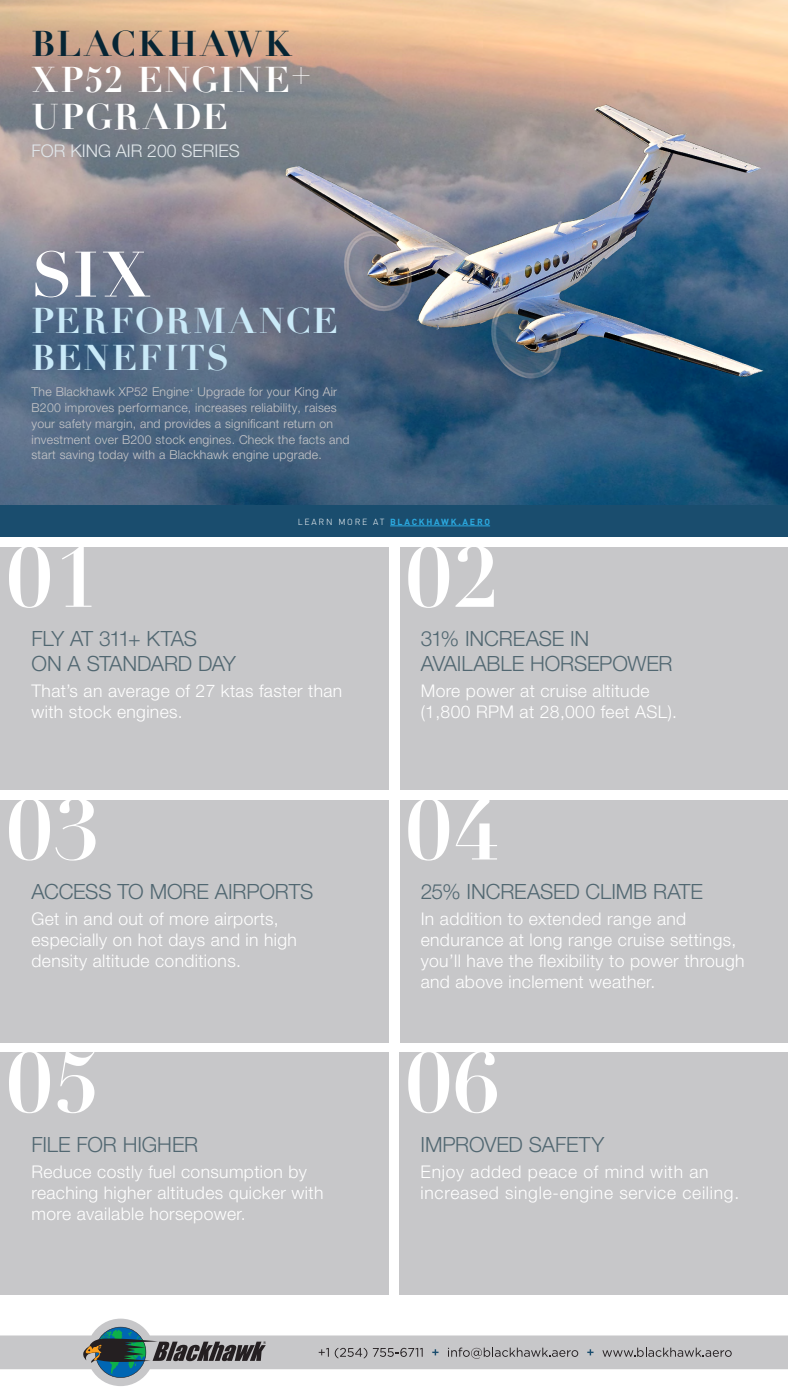
<style>
.page{position:relative;width:788px;height:1400px;background:#fff}
.page>*{position:absolute;margin:0;border:0;box-sizing:border-box;transform-origin:0 0}
.t1{font:700 84px "Didot";letter-spacing:.01em;color:#fff}
.t2{font:700 63px "Didot";color:#fff}
.t3{font:700 35px/36.8px "Didot";letter-spacing:.05em;color:#caeaf8}
.t4{font:700 35px/36.8px "Didot";letter-spacing:.05em;color:#fff}
.t5{font:700 35px "Didot";letter-spacing:.06em;color:#062534}
.t6{font:300 21px/24.5px "Helvetica Neue LT Pro";letter-spacing:-.01em;color:#516771}
.t7{font:300 21px/24.5px "Helvetica Neue LT Pro";letter-spacing:-.03em;color:#516771}
.t8{font:300 17.5px/21px "Helvetica Neue LT Pro";letter-spacing:.02em;color:#fff}
.t9{font:300 17.5px/21px "Helvetica Neue LT Pro";letter-spacing:.04em;color:#fff}
.t10{font:300 17.5px "Helvetica Neue LT Pro";color:#e1e7eb}
.t11{font:300 12.25px/15.8px "Helvetica Neue LT Pro";letter-spacing:.02em;color:#c7c7c9}
.t12{font:700 8.75px "DIN";letter-spacing:.2em;color:#2babe2}
.s1{font-weight:300;color:#fff}
</style>
<div class="page">
<img style="left:0;top:0;width:788px;height:505px">
<div style="left:0;top:547px;width:388px;height:242px;background:#c7c7c9"></div>
<div style="left:399px;top:800px;width:388px;height:242px;background:#c7c7c9"></div>
<div style="left:399px;top:547px;width:388px;height:242px;background:#c7c7c9"></div>
<div style="left:0;top:1053px;width:388px;height:242px;background:#c7c7c9"></div>
<div style="left:0;top:800px;width:388px;height:242px;background:#c7c7c9"></div>
<div style="left:399px;top:1053px;width:389px;height:242px;background:#c7c7c9"></div>
<svg style="left:0;top:1319px;width:788px;height:67px"></svg>
<svg style="left:82px;top:1327px;width:184px;height:51px"></svg>
<svg style="left:318px;top:1348px;width:11px;height:9px"></svg>
<svg style="left:335px;top:1348px;width:32px;height:11px"></svg>
<svg style="left:373px;top:1348px;width:49px;height:9px"></svg>
<svg style="left:432px;top:1349px;width:6px;height:6px"></svg>
<svg style="left:448px;top:1348px;width:130px;height:11px"></svg>
<svg style="left:587px;top:1349px;width:6px;height:6px"></svg>
<svg style="left:602px;top:1348px;width:129px;height:9px"></svg>
<div style="left:0;top:505px;width:788px;height:32px;background:#1a4d6e"></div>
<hr style="left:390px;top:525px;width:100px;height:1px;background:#2babe2">
<h3 class="t5" style="left:32px;top:21px;width:261px">BLACKHAWK</h3>
<h3 class="t4" style="left:32px;top:62px;width:281px">XP52 ENGINE+<br>UPGRADE</h3>
<p class="t10" style="left:32px;top:140px;width:210px">FOR KING AIR 200 SERIES</p>
<h2 class="t2" style="left:32px;top:235px;width:120px">SIX</h2>
<h3 class="t3" style="left:32px;top:303px;width:308px">PERFORMANCE<br>BENEFITS</h3>
<p class="t11" style="left:32px;top:384px;width:319px">The Blackhawk XP52 Engine<sup>+</sup> Upgrade for your King Air B200 improves performance, increases reliability, raises your safety margin, and provides a significant return on investment over B200 stock engines. Check the facts and start saving today with a Blackhawk engine upgrade.</p>
<h1 class="t1" style="left:6px;top:524px;width:96px">01</h1>
<p class="t12" style="left:298px;top:516px;width:194px"><span class="s1">LEARN MORE AT</span> BLACKHAWK.AERO</p>
<h1 class="t1" style="left:405px;top:524px;width:96px">02</h1>
<p class="t7" style="left:32px;top:626px;width:206px">FLY AT 311+ KTAS<br>ON A STANDARD DAY</p>
<p class="t8" style="left:32px;top:680px;width:312px">That’s an average of 27 ktas faster than with stock engines.</p>
<h1 class="t1" style="left:6px;top:777px;width:96px">03</h1>
<p class="t6" style="left:32px;top:879px;width:283px">ACCESS TO MORE AIRPORTS</p>
<p class="t8" style="left:32px;top:908px;width:267px">Get in and out of more airports, especially on hot days and in high density altitude conditions.</p>
<h1 class="t1" style="left:6px;top:1030px;width:96px">05</h1>
<p class="t6" style="left:32px;top:1131px;width:168px">FILE FOR HIGHER</p>
<p class="t8" style="left:32px;top:1161px;width:293px">Reduce costly fuel consumption by reaching higher altitudes quicker with more available horsepower.</p>
<p class="t6" style="left:420px;top:626px;width:253px">31% INCREASE IN<br>AVAILABLE HORSEPOWER</p>
<p class="t8" style="left:420px;top:680px;width:258px">More power at cruise altitude (1,800 RPM at 28,000 feet ASL).</p>
<h1 class="t1" style="left:405px;top:777px;width:96px">04</h1>
<p class="t6" style="left:420px;top:879px;width:283px">25% INCREASED CLIMB RATE</p>
<p class="t8" style="left:420px;top:908px;width:325px">In addition to extended range and endurance at long range cruise settings, you’ll have the flexibility to power through and above inclement weather.</p>
<h1 class="t1" style="left:405px;top:1030px;width:96px">06</h1>
<p class="t6" style="left:420px;top:1131px;width:185px">IMPROVED SAFETY</p>
<p class="t9" style="left:420px;top:1161px;width:320px">Enjoy added peace of mind with an increased single-engine service ceiling.</p>
</div>
